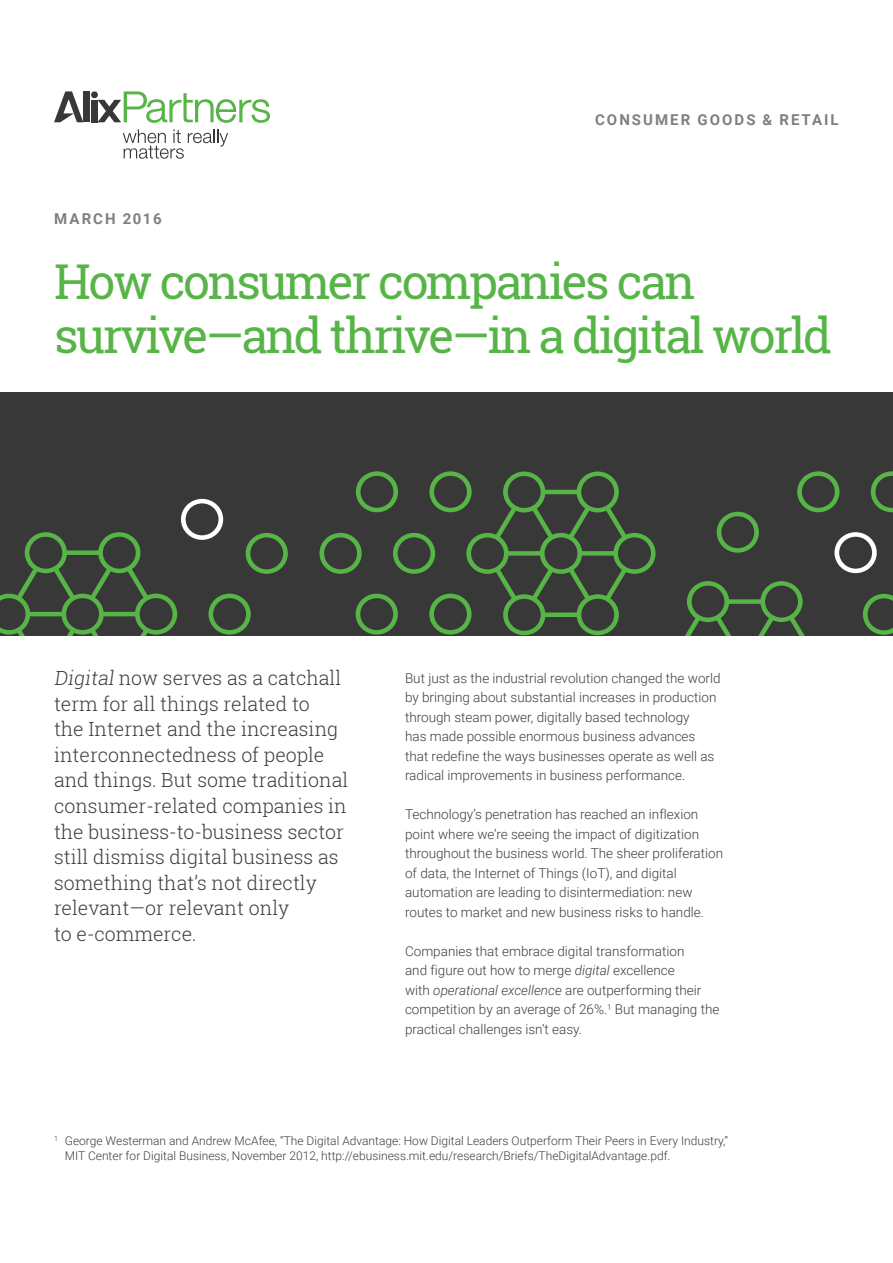
<style>
.page{position:relative;width:893px;height:1263px;background:#fff}
.page>*{position:absolute;margin:0;border:0;box-sizing:border-box;transform-origin:0 0}
.Main_heading{font:48px/54px "Roboto Slab";letter-spacing:-.05em;color:#57b447}
.Introduction{font:300 19.5px/25.5px "Roboto Slab";color:#3e3e3f}
.Date{font:700 15px "Roboto";letter-spacing:.135em;color:#807f84}
.Body{font:300 13.5px/19.5px "Roboto";color:#3e3e3f}
.Footnote{font:300 12px/15px "Roboto";color:#3e3e3f}
.s1{font-style:italic}
</style>
<div class="page">
<div style="left:0;top:393px;width:893px;height:243px;background:#373837"></div>
<div style="left:91px;top:91px;width:7px;height:7px;background:#373837;border-radius:50%"></div>
<div style="left:83px;top:91px;width:6px;height:31px;background:#373837"></div>
<div style="left:91px;top:100px;width:7px;height:22px;background:#373837"></div>
<svg style="left:54px;top:91px;width:29px;height:31px"></svg>
<svg style="left:98px;top:91px;width:172px;height:32px"></svg>
<svg style="left:123px;top:129px;width:105px;height:30px"></svg>
<svg style="left:319px;top:471px;width:574px;height:165px"></svg>
<svg style="left:0;top:499px;width:288px;height:137px"></svg>
<p class="Date" style="left:595px;top:110px;width:245px">CONSUMER GOODS &amp; RETAIL</p>
<p class="Date" style="left:54px;top:208px;width:109px">MARCH 2016</p>
<p class="Main_heading" style="left:54px;top:254px;width:779px">How consumer companies can survive—and thrive—in a digital world</p>
<p class="Introduction" style="left:54px;top:665px;width:296px">Digitalnow serves as a catchall term for all things related to<br>the Internet and the increasing interconnectedness of people and things. But some traditional consumer-related companies in the business-to-business sector still dismiss digital business as something that’s not directly relevant—or relevant only<br>to e-commerce.</p>
<p class="Body" style="left:405px;top:668px;width:317px">But just as the industrial revolution changed the world by bringing about substantial increases in production through steam power, digitally based technology<br>has made possible enormous business advances that redefine the ways businesses operate as well as radical improvements in business performance.</p>
<p class="Body" style="left:405px;top:804px;width:320px">Technology’s penetration has reached an inflexion point where we’re seeing the impact of digitization throughout the business world. The sheer proliferation of data, the Internet of Things (IoT), and digital automation are leading to disintermediation: new routes to market and new business risks to handle.</p>
<p class="Body" style="left:405px;top:940px;width:316px">Companies that embrace digital transformation<br>and figure out how to merge <span class="s1">digital</span> excellence<br>with <span class="s1">operational excellence</span> are outperforming their competition by an average of 26%.<sup>1</sup> But managing the practical challenges isn’t easy.</p>
<p class="Footnote" style="left:65px;top:1132px;width:665px;text-indent:-11px"><sup>1</sup> George Westerman and Andrew McAfee, “The Digital Advantage: How Digital Leaders Outperform Their Peers in Every Industry,”<br>MIT Center for Digital Business, November 2012, http://ebusiness.mit.edu/research/Briefs/TheDigitalAdvantage.pdf.</p>
</div>
